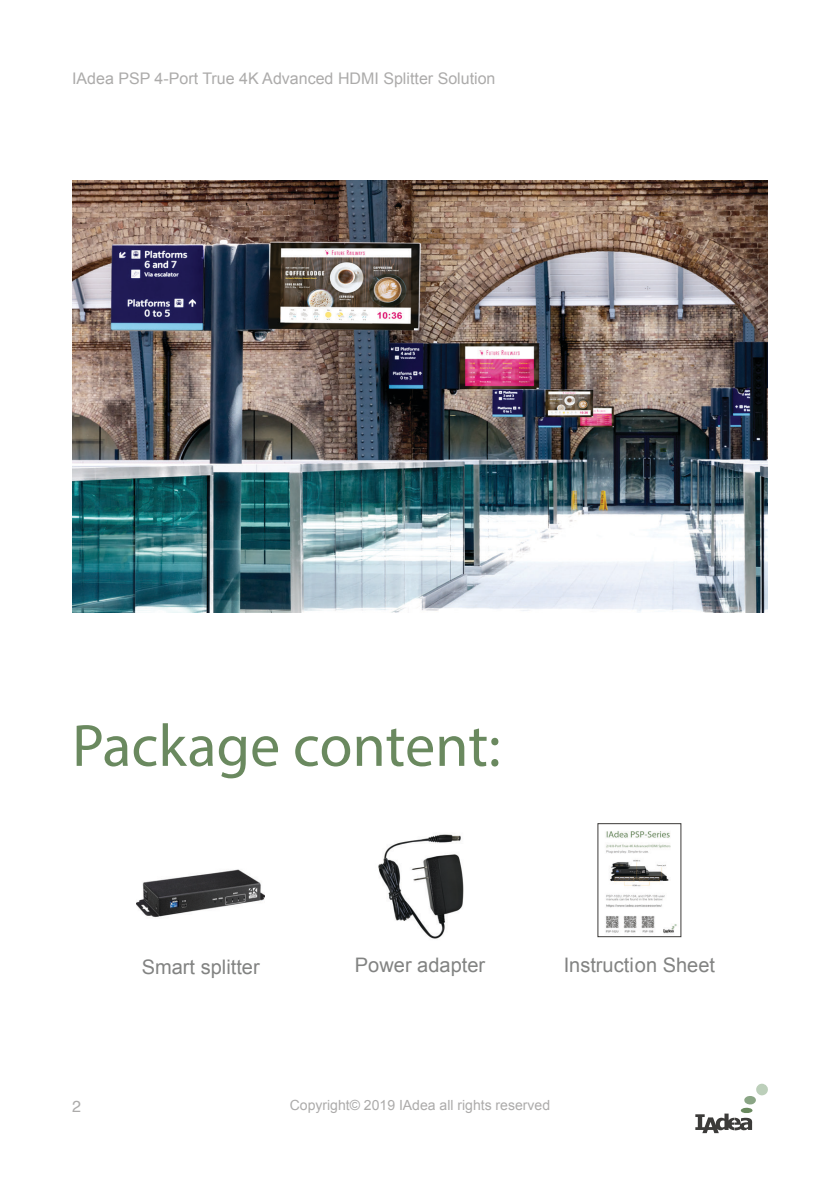
<style>
.page{position:relative;width:840px;height:1191px;background:#fff}
.page>*{position:absolute;margin:0;border:0;box-sizing:border-box;transform-origin:0 0}
.t1{font:60px "Myriad Pro";color:#6a895f}
.t2{font:20px "Arial";color:#828382}
.t3{font:16px "Arial";color:#acabaa}
.t4{font:16px "Helvetica";color:#acabaa}
.t5{font:14px "Arial";color:#acabaa}
</style>
<div class="page">
<svg style="left:695px;top:1083px;width:73px;height:50px"></svg>
<img style="left:137px;top:869px;width:127px;height:49px">
<img style="left:378px;top:834px;width:86px;height:105px">
<img style="left:72px;top:180px;width:695px;height:432px">
<img style="left:605px;top:831px;width:72px;height:103px">
<div style="left:597px;top:823px;width:84px;height:114px;border:1px solid #3c3b39"></div>
<p class="t3" style="left:72px;top:68px;width:425px">IAdea PSP 4-Port True 4K Advanced HDMI Splitter Solution</p>
<p class="t1" style="left:72px;top:708px;width:430px">Package content:</p>
<p class="t4" style="left:72px;top:1094px;width:10px">2</p>
<p class="t2" style="left:142px;top:953px;width:119px">Smart splitter</p>
<p class="t2" style="left:355px;top:952px;width:132px">Power adapter</p>
<p class="t2" style="left:563px;top:952px;width:153px">Instruction Sheet</p>
<p class="t5" style="left:289px;top:1096px;width:262px">Copyright© 2019 IAdea all rights reserved</p>
</div>
